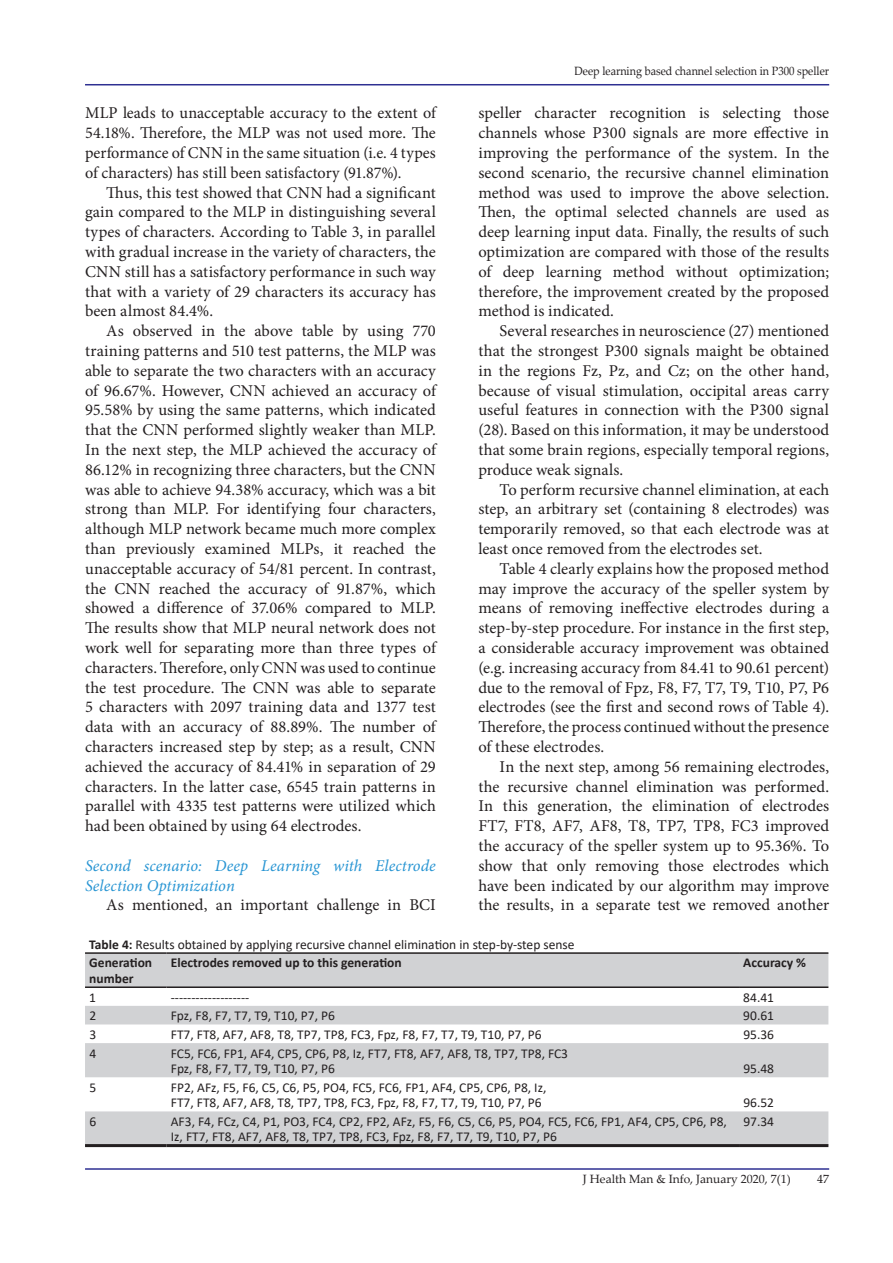
<style>
.page{position:relative;width:893px;height:1263px;background:#fff}
.page>*{position:absolute;margin:0;border:0;box-sizing:border-box;transform-origin:0 0}
.t1{font:16.5px/19.8px "Minion Pro";color:#231f20;text-align:justify}
.t2{font:italic 16.5px/19.8px "Minion Pro";letter-spacing:.005em;color:#2895d3}
.t3{font:13.5px/15.5px "Calibri";color:#231f20}
.t4{font:700 13.5px "Calibri";color:#231f20}
.t5{font:12px "Palatino Linotype";color:#231f20;scale:.9 1}
.t6{font:12px "Palatino Linotype";color:#231f20}
.s1{font-weight:700}
</style>
<div class="page">
<hr style="left:85px;top:1168px;width:744px;height:2px;background:#2e3092">
<hr style="left:85px;top:84px;width:744px;height:1px;background:#2e3092">
<svg style="left:85px;top:954px;width:743px;height:190px;fill:#d1d2d4"></svg>
<hr style="left:739px;top:952px;width:89px;height:2px;background:#231f20">
<hr style="left:166px;top:952px;width:573px;height:2px;background:#231f20">
<hr style="left:85px;top:952px;width:81px;height:2px;background:#231f20">
<hr style="left:739px;top:986px;width:89px;height:2px;background:#231f20">
<hr style="left:166px;top:986px;width:573px;height:2px;background:#231f20">
<hr style="left:85px;top:986px;width:81px;height:2px;background:#231f20">
<hr style="left:739px;top:1144px;width:89px;height:3px;background:#231f20">
<hr style="left:166px;top:1144px;width:573px;height:3px;background:#231f20">
<hr style="left:85px;top:1144px;width:81px;height:3px;background:#231f20">
<p class="t5" style="left:574px;top:63px;width:285px">Deep learning based channel selection in P300 speller</p>
<p class="t1" style="left:85px;top:103px;width:352px">MLP leads to unacceptable accuracy to the extent of 54.18%. Therefore, the MLP was not used more. The performance of CNN in the same situation (i.e. 4 types of characters) has still been satisfactory (91.87%).</p>
<p class="t1" style="left:85px;top:182px;width:352px;text-indent:21px">Thus, this test showed that CNN had a significant gain compared to the MLP in distinguishing several types of characters. According to Table 3, in parallel with gradual increase in the variety of characters, the CNN still has a satisfactory performance in such way that with a variety of 29 characters its accuracy has been almost 84.4%.</p>
<p class="t1" style="left:85px;top:321px;width:352px;text-indent:21px">As observed in the above table by using 770 training patterns and 510 test patterns, the MLP was able to separate the two characters with an accuracy of 96.67%. However, CNN achieved an accuracy of 95.58% by using the same patterns, which indicated that the CNN performed slightly weaker than MLP.<br>In the next step, the MLP achieved the accuracy of 86.12% in recognizing three characters, but the CNN was able to achieve 94.38% accuracy, which was a bit strong than MLP. For identifying four characters, although MLP network became much more complex than previously examined MLPs, it reached the unacceptable accuracy of 54/81 percent. In contrast, the CNN reached the accuracy of 91.87%, which showed a difference of 37.06% compared to MLP.<br>The results show that MLP neural network does not work well for separating more than three types of characters. Therefore, only CNN was used to continue the test procedure. The CNN was able to separate 5 characters with 2097 training data and 1377 test data with an accuracy of 88.89%. The number of characters increased step by step; as a result, CNN achieved the accuracy of 84.41% in separation of 29 characters. In the latter case, 6545 train patterns in parallel with 4335 test patterns were utilized which had been obtained by using 64 electrodes.</p>
<p class="t2" style="left:85px;top:855px;width:352px">Second scenario: Deep Learning with Electrode<br>Selection Optimization</p>
<p class="t1" style="left:106px;top:895px;width:331px">As mentioned, an important challenge in BCI</p>
<p class="t1" style="left:478px;top:103px;width:352px">speller character recognition is selecting those channels whose P300 signals are more effective in improving the performance of the system. In the second scenario, the recursive channel elimination method was used to improve the above selection.<br>Then, the optimal selected channels are used as deep learning input data. Finally, the results of such optimization are compared with those of the results of deep learning method without optimization; therefore, the improvement created by the proposed method is indicated.</p>
<p class="t1" style="left:478px;top:321px;width:352px;text-indent:21px">Several researches in neuroscience (27) mentioned that the strongest P300 signals maight be obtained in the regions Fz, Pz, and Cz; on the other hand, because of visual stimulation, occipital areas carry useful features in connection with the P300 signal (28). Based on this information, it may be understood that some brain regions, especially temporal regions, produce weak signals.</p>
<p class="t1" style="left:478px;top:479px;width:352px;text-indent:21px">To perform recursive channel elimination, at each step, an arbitrary set (containing 8 electrodes) was temporarily removed, so that each electrode was at least once removed from the electrodes set.</p>
<p class="t1" style="left:478px;top:559px;width:352px;text-indent:21px">Table 4 clearly explains how the proposed method may improve the accuracy of the speller system by means of removing ineffective electrodes during a step-by-step procedure. For instance in the first step, a considerable accuracy improvement was obtained (e.g. increasing accuracy from 84.41 to 90.61 percent) due to the removal of Fpz, F8, F7, T7, T9, T10, P7, P6 electrodes (see the first and second rows of Table 4).<br>Therefore, the process continued without the presence of these electrodes.</p>
<p class="t1" style="left:478px;top:757px;width:352px;text-indent:21px">In the next step, among 56 remaining electrodes, the recursive channel elimination was performed.<br>In this generation, the elimination of electrodes FT7, FT8, AF7, AF8, T8, TP7, TP8, FC3 improved the accuracy of the speller system up to 95.36%. To show that only removing those electrodes which have been indicated by our algorithm may improve the results, in a separate test we removed another</p>
<p class="t3" style="left:89px;top:935px;width:487px;line-height:18.6px"><span class="s1">Table 4:</span> Results obtained by applying recursive channel elimination in step-by-step sense<br><span class="s1">Generation</span></p>
<p class="t4" style="left:171px;top:953px;width:233px">Electrodes removed up to this generation</p>
<p class="t4" style="left:743px;top:953px;width:64px">Accuracy %</p>
<p class="t4" style="left:89px;top:969px;width:46px">number</p>
<p class="t3" style="left:89px;top:989px;width:8px">1</p>
<p class="t3" style="left:171px;top:989px;width:80px">-------------------</p>
<p class="t3" style="left:743px;top:989px;width:32px">84.41</p>
<p class="t3" style="left:89px;top:1008px;width:8px">2</p>
<p class="t3" style="left:171px;top:1008px;width:166px">Fpz, F8, F7, T7, T9, T10, P7, P6</p>
<p class="t3" style="left:743px;top:1008px;width:32px">90.61</p>
<p class="t3" style="left:89px;top:1026px;width:8px">3</p>
<p class="t3" style="left:171px;top:1026px;width:372px">FT7, FT8, AF7, AF8, T8, TP7, TP8, FC3, Fpz, F8, F7, T7, T9, T10, P7, P6</p>
<p class="t3" style="left:743px;top:1026px;width:32px">95.36</p>
<p class="t3" style="left:743px;top:1060px;width:32px">95.48</p>
<p class="t3" style="left:171px;top:1045px;width:399px">FC5, FC6, FP1, AF4, CP5, CP6, P8, Iz, FT7, FT8, AF7, AF8, T8, TP7, TP8, FC3<br>Fpz, F8, F7, T7, T9, T10, P7, P6</p>
<p class="t3" style="left:89px;top:1045px;width:8px">4</p>
<p class="t3" style="left:89px;top:1079px;width:8px">5</p>
<p class="t3" style="left:89px;top:1113px;width:8px">6</p>
<p class="t3" style="left:171px;top:1079px;width:377px">FP2, AFz, F5, F6, C5, C6, P5, PO4, FC5, FC6, FP1, AF4, CP5, CP6, P8, Iz,<br>FT7, FT8, AF7, AF8, T8, TP7, TP8, FC3, Fpz, F8, F7, T7, T9, T10, P7, P6</p>
<p class="t3" style="left:743px;top:1095px;width:32px">96.52</p>
<p class="t3" style="left:171px;top:1113px;width:605px">AF3, F4, FCz, C4, P1, PO3, FC4, CP2, FP2, AFz, F5, F6, C5, C6, P5, PO4, FC5, FC6, FP1, AF4, CP5, CP6, P8, 97.34<br>Iz, FT7, FT8, AF7, AF8, T8, TP7, TP8, FC3, Fpz, F8, F7, T7, T9, T10, P7, P6</p>
<p class="t6" style="left:583px;top:1170px;width:209px">J Health Man &amp; Info, January 2020, 7(1)</p>
<p class="t6" style="left:817px;top:1170px;width:13px">47</p>
</div>
